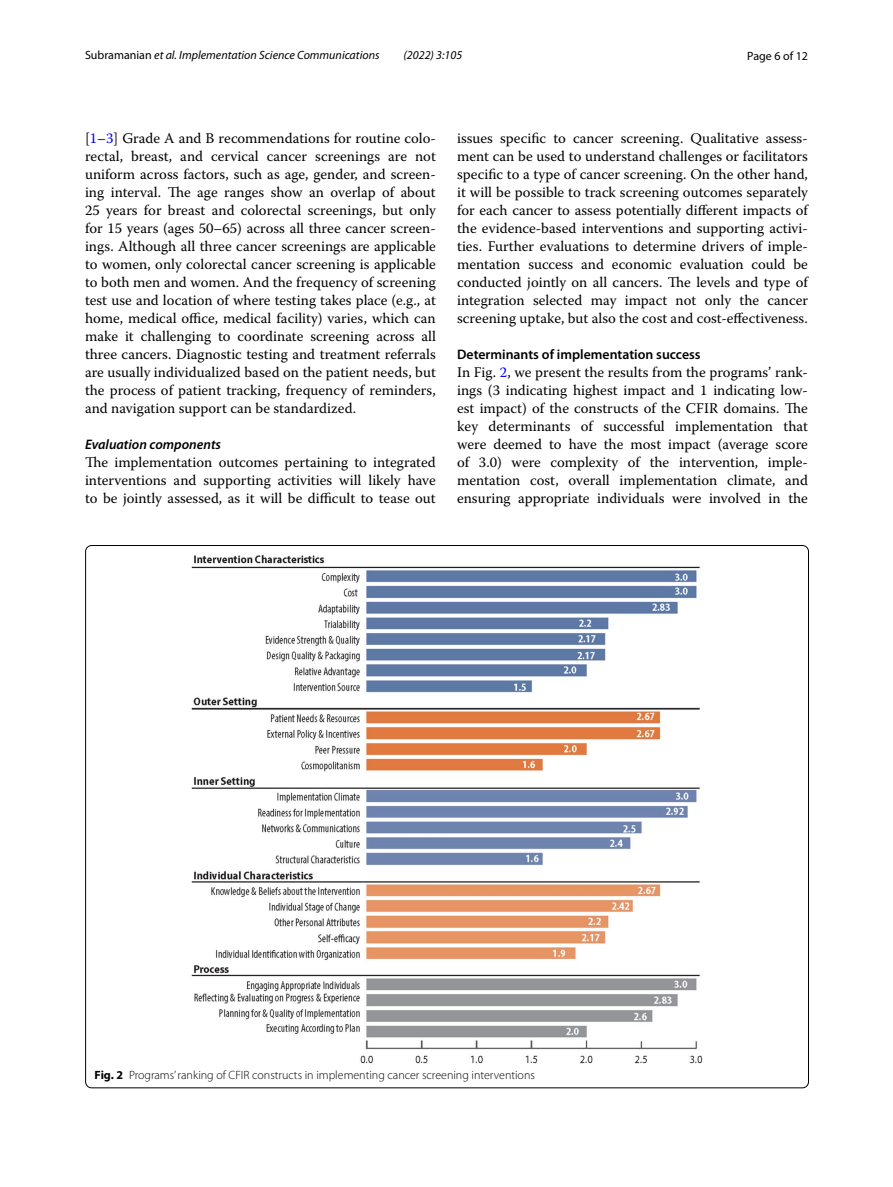
<style>
.page{position:relative;width:893px;height:1187px;background:#fff}
.page>*{position:absolute;margin:0;border:0;box-sizing:border-box;transform-origin:0 0}
.t1{font:14.7px/18px "Warnock Pro";color:#000;text-align:justify}
.t2{font:600 13.8px "Myriad Pro";color:#000}
.t3{font:italic 600 13.8px "Myriad Pro";color:#000}
.t4{font:300 12px "Myriad Pro";color:#000}
.t5{font:italic 12px "Myriad Pro";color:#000}
.t6{font:12px "Myriad Pro";color:#000}
.s1{font-style:normal}
.s2{color:#00f}
.s3{font-weight:700}
</style>
<div class="page">
<img style="left:192px;top:554px;width:510px;height:509px">
<p class="t5" style="left:85px;top:48px;width:296px"><span class="s1">Subramanian</span> et al. Implementation Science Communications</p>
<p class="t5" style="left:404px;top:48px;width:60px">(2022) 3:105</p>
<p class="t6" style="left:747px;top:48px;width:62px">Page 6 of 12</p>
<p class="t1" style="left:85px;top:128px;width:352px">[<span class="s2">1</span>–<span class="s2">3</span>] Grade A and B recommendations for routine colo&shy;rectal, breast, and cervical cancer screenings are not uniform across factors, such as age, gender, and screen&shy;ing interval. The age ranges show an overlap of about 25 years for breast and colorectal screenings, but only for 15 years (ages 50–65) across all three cancer screen&shy;ings. Although all three cancer screenings are applicable to women, only colorectal cancer screening is applicable to both men and women. And the frequency of screening test use and location of where testing takes place (e.g., at home, medical office, medical facility) varies, which can make it challenging to coordinate screening across all three cancers. Diagnostic testing and treatment referrals are usually individualized based on the patient needs, but the process of patient tracking, frequency of reminders, and navigation support can be standardized.</p>
<p class="t3" style="left:85px;top:435px;width:138px">Evaluation components</p>
<p class="t1" style="left:85px;top:452px;width:352px">The implementation outcomes pertaining to integrated interventions and supporting activities will likely have to be jointly assessed, as it will be difficult to tease out</p>
<p class="t1" style="left:457px;top:128px;width:352px">issues specific to cancer screening. Qualitative assess&shy;ment can be used to understand challenges or facilitators specific to a type of cancer screening. On the other hand, it will be possible to track screening outcomes separately for each cancer to assess potentially different impacts of the evidence-based interventions and supporting activi&shy;ties. Further evaluations to determine drivers of imple&shy;mentation success and economic evaluation could be conducted jointly on all cancers. The levels and type of integration selected may impact not only the cancer screening uptake, but also the cost and cost-effectiveness.</p>
<p class="t2" style="left:457px;top:345px;width:245px">Determinants of implementation success</p>
<p class="t1" style="left:457px;top:362px;width:352px">In Fig. <span class="s2">2</span>, we present the results from the programs’ rank&shy;ings (3 indicating highest impact and 1 indicating low&shy;est impact) of the constructs of the CFIR domains. The key determinants of successful implementation that were deemed to have the most impact (average score of 3.0) were complexity of the intervention, imple&shy;mentation cost, overall implementation climate, and ensuring appropriate individuals were involved in the</p>
<p class="t4" style="left:95px;top:1067px;width:442px"><span class="s3">Fig. 2</span> Programs’ ranking of CFIR constructs in implementing cancer screening interventions</p>
</div>
